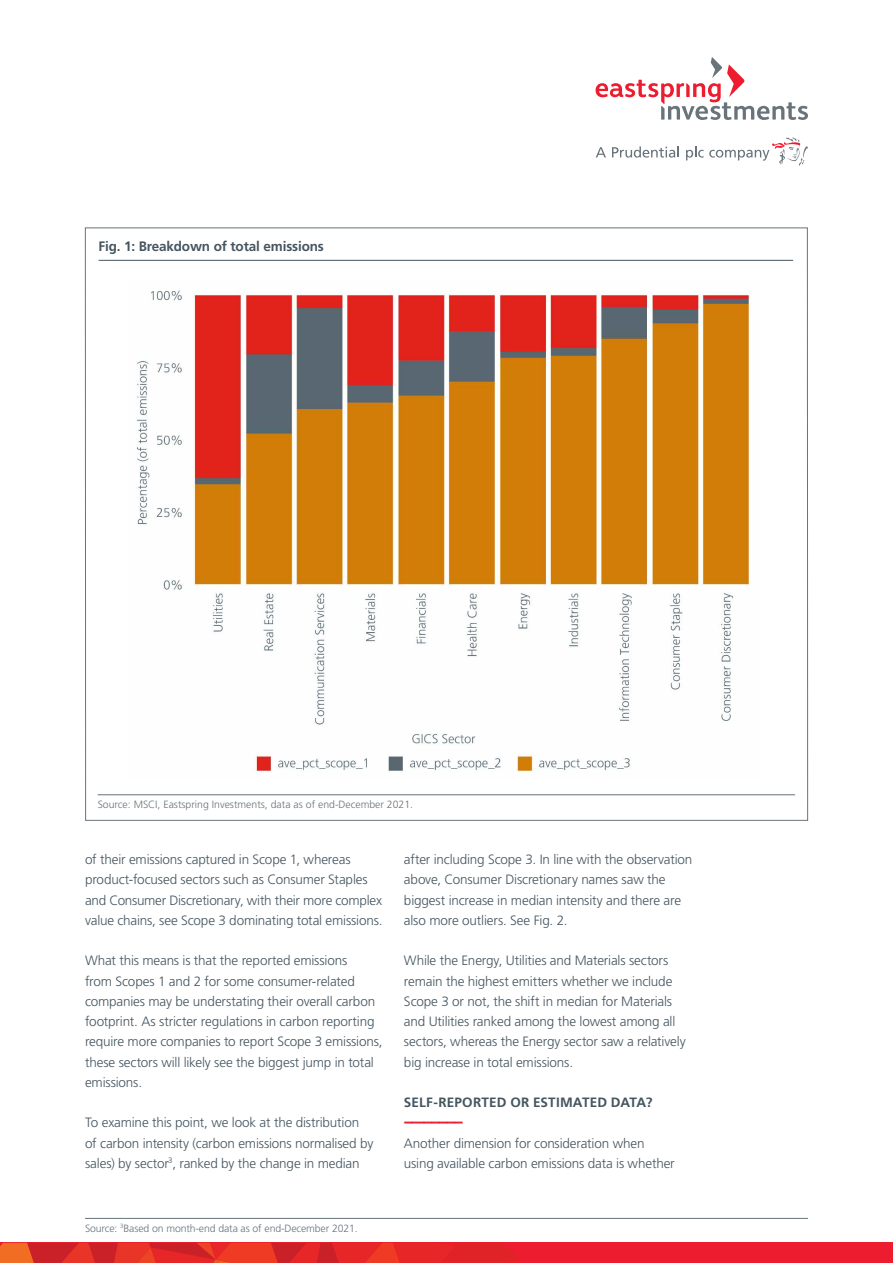
<style>
.page{position:relative;width:893px;height:1263px;background:#fff}
.page>*{position:absolute;margin:0;border:0;box-sizing:border-box;transform-origin:0 0}
.t1{font:700 16.5px "Frutiger LT Std";color:#ed1c2e}
.t2{font:700 13.65px "Frutiger LT Std";letter-spacing:-.01em;color:#455560}
.t3{font:300 13.5px/20.2px "Frutiger LT Pro";letter-spacing:-.01em;color:#455560}
.t4{font:700 13.5px "Frutiger LT Std";letter-spacing:.015em;color:#455560}
.t5{font:300 10.5px "Frutiger LT Pro";color:#68737a}
</style>
<div class="page">
<div style="left:0;top:1243px;width:893px;height:20px;background:#ed1c2e"></div>
<svg style="left:0;top:1243px;width:519px;height:20px"></svg>
<svg style="left:596px;top:57px;width:212px;height:63px"></svg>
<svg style="left:596px;top:147px;width:10px;height:10px"></svg>
<svg style="left:612px;top:146px;width:67px;height:12px"></svg>
<svg style="left:686px;top:137px;width:122px;height:29px"></svg>
<hr style="left:99px;top:260px;width:694px;height:1px;background:#455560">
<hr style="left:98px;top:794px;width:697px;height:1px;background:#68737a">
<img style="left:136px;top:290px;width:615px;height:482px">
<hr style="left:85px;top:1218px;width:723px;height:1px;background:#68737a">
<p class="t2" style="left:99px;top:239px;width:227px">Fig. 1: Breakdown of total emissions</p>
<p class="t5" style="left:98px;top:798px;width:317px">Source: MSCI, Eastspring Investments, data as of end-December 2021.</p>
<p class="t3" style="left:85px;top:849px;width:299px">of their emissions captured in Scope 1, whereas product-focused sectors such as Consumer Staples and Consumer Discretionary, with their more complex value chains, see Scope 3 dominating total emissions.</p>
<p class="t3" style="left:85px;top:951px;width:299px">What this means is that the reported emissions<br>from Scopes 1 and 2 for some consumer-related companies may be understating their overall carbon footprint. As stricter regulations in carbon reporting require more companies to report Scope 3 emissions, these sectors will likely see the biggest jump in total emissions.</p>
<p class="t3" style="left:85px;top:1113px;width:290px">To examine this point, we look at the distribution of carbon intensity (carbon emissions normalised by sales) by sector<sup>3</sup>, ranked by the change in median</p>
<p class="t5" style="left:85px;top:1222px;width:274px">Source: <sup>3</sup>Based on month-end data as of end-December 2021.</p>
<p class="t3" style="left:404px;top:849px;width:290px">after including Scope 3. In line with the observation above, Consumer Discretionary names saw the biggest increase in median intensity and there are also more outliers. See Fig. 2.</p>
<p class="t3" style="left:404px;top:951px;width:283px">While the Energy, Utilities and Materials sectors remain the highest emitters whether we include Scope 3 or not, the shift in median for Materials and Utilities ranked among the lowest among all sectors, whereas the Energy sector saw a relatively big increase in total emissions.</p>
<p class="t4" style="left:404px;top:1094px;width:250px">SELF-REPORTED OR ESTIMATED DATA?</p>
<p class="t1" style="left:404px;top:1112px;width:61px">---------------</p>
<p class="t3" style="left:404px;top:1133px;width:272px">Another dimension for consideration when using available carbon emissions data is whether</p>
</div>
